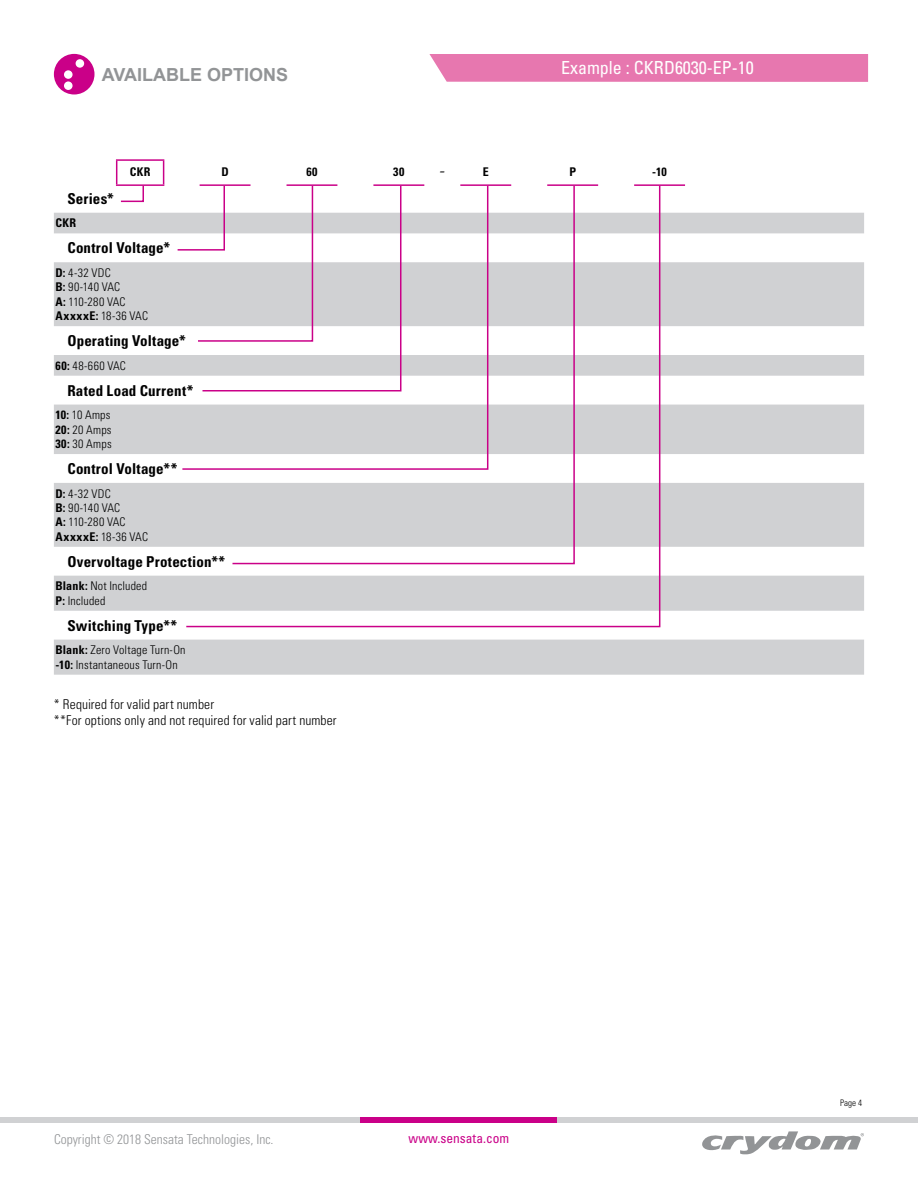
<style>
.page{position:relative;width:918px;height:1188px;background:#fff}
.page>*{position:absolute;margin:0;border:0;box-sizing:border-box;transform-origin:0 0}
.t1{font:condensed 18px "Univers LT Std";color:#fff}
.t2{font:700 18px "Arial";color:#929496}
.t3{font:18px "Minion Pro";color:#000}
.t4{font:700 condensed 15px "Univers LT Std";letter-spacing:.01em;color:#000}
.t5{font:300 condensed 13.5px/16.2px "Univers LT Std";letter-spacing:.01em;color:#000}
.t6{font:300 condensed 13.5px "Univers LT Std";color:#929496}
.t7{font:condensed 13.5px "Univers LT Std";color:#ca0088}
.t8{font:300 condensed 12px/14.4px "Univers LT Std";letter-spacing:.02em;color:#000}
.t9{font:700 condensed 12px "Univers LT Std";letter-spacing:.04em;color:#000}
.t10{font:300 condensed 9px "Univers LT Std";color:#000}
.s1{font-family:"Univers LT Std";font-weight:700;font-stretch:condensed;font-size:12px}
.s2{font-weight:700}
</style>
<div class="page">
<div style="left:0;top:1117px;width:918px;height:6px;background:#d0d1d3"></div>
<div style="left:361px;top:1117px;width:196px;height:6px;background:#ca0088"></div>
<svg style="left:702px;top:1131px;width:162px;height:23px"></svg>
<hr style="left:116px;top:159px;width:48px;height:2px;background:#ca0088">
<hr style="left:116px;top:184px;width:48px;height:2px;background:#ca0088">
<svg style="left:163px;top:161px;width:1px;height:23px"></svg>
<hr style="left:634px;top:184px;width:51px;height:2px;background:#ca0088">
<svg style="left:54px;top:213px;width:810px;height:462px;fill:#d0d1d3"></svg>
<div style="left:429px;top:54px;width:439px;height:28px;background:#e777af"></div>
<svg style="left:116px;top:161px;width:29px;height:42px"></svg>
<svg style="left:176px;top:212px;width:5px;height:180px"></svg>
<div style="left:54px;top:54px;width:40px;height:40px;background:#ca0088;border-radius:50%"></div>
<div style="left:76px;top:59px;width:8px;height:9px;background:#fff;border-radius:50%"></div>
<div style="left:64px;top:70px;width:9px;height:9px;background:#fff;border-radius:50%"></div>
<div style="left:64px;top:81px;width:9px;height:9px;background:#fff;border-radius:50%"></div>
<svg style="left:185px;top:184px;width:476px;height:444px"></svg>
<h1 class="t2" style="left:102px;top:63px;width:188px">AVAILABLE OPTIONS</h1>
<h1 class="t1" style="left:561px;top:57px;width:194px">Example : CKRD6030-EP-10</h1>
<p class="t9" style="left:130px;top:165px;width:22px">CKR</p>
<p class="t9" style="left:221px;top:165px;width:9px">D</p>
<p class="t9" style="left:306px;top:165px;width:13px">60</p>
<p class="t9" style="left:393px;top:165px;width:13px">30</p>
<h1 class="t3" style="left:439px;top:158px;width:51px">- <span class="s1">E</span></h1>
<p class="t9" style="left:569px;top:165px;width:8px">P</p>
<p class="t9" style="left:652px;top:165px;width:16px">-10</p>
<p class="t4" style="left:67px;top:189px;width:48px">Series*</p>
<p class="t9" style="left:55px;top:216px;width:22px">CKR</p>
<p class="t4" style="left:67px;top:239px;width:104px">Control Voltage*</p>
<p class="t8" style="left:55px;top:266px;width:94px"><span class="s2">D:</span> 4-32 VDC<br><span class="s2">B:</span> 90-140 VAC<br><span class="s2">A:</span> 110-280 VAC<br><span class="s2">AxxxxE:</span> 18-36 VAC</p>
<p class="t4" style="left:67px;top:331px;width:120px">Operating Voltage*</p>
<p class="t8" style="left:55px;top:358px;width:72px"><span class="s2">60:</span> 48-660 VAC</p>
<p class="t4" style="left:67px;top:381px;width:128px">Rated Load Current*</p>
<p class="t8" style="left:55px;top:408px;width:58px;text-align:justify"><span class="s2">10:</span> 10 Amps <span class="s2">20:</span> 20 Amps <span class="s2">30:</span> 30 Amps</p>
<p class="t4" style="left:67px;top:459px;width:112px">Control Voltage**</p>
<p class="t8" style="left:55px;top:486px;width:94px"><span class="s2">D:</span> 4-32 VDC<br><span class="s2">B:</span> 90-140 VAC<br><span class="s2">A:</span> 110-280 VAC<br><span class="s2">AxxxxE:</span> 18-36 VAC</p>
<p class="t4" style="left:67px;top:552px;width:159px">Overvoltage Protection**</p>
<p class="t8" style="left:55px;top:579px;width:93px"><span class="s2">Blank:</span> Not Included<br><span class="s2">P:</span> Included</p>
<p class="t4" style="left:67px;top:616px;width:111px">Switching Type**</p>
<p class="t8" style="left:55px;top:643px;width:132px"><span class="s2">Blank:</span> Zero Voltage Turn-On <span class="s2">-10:</span> Instantaneous Turn-On</p>
<p class="t5" style="left:54px;top:696px;width:284px">* Required for valid part number<br>**For options only and not required for valid part number</p>
<p class="t6" style="left:54px;top:1131px;width:221px">Copyright © 2018 Sensata Technologies, Inc.</p>
<p class="t7" style="left:409px;top:1130px;width:102px">www.sensata.com</p>
<p class="t10" style="left:840px;top:1098px;width:23px">Page 4</p>
</div>
